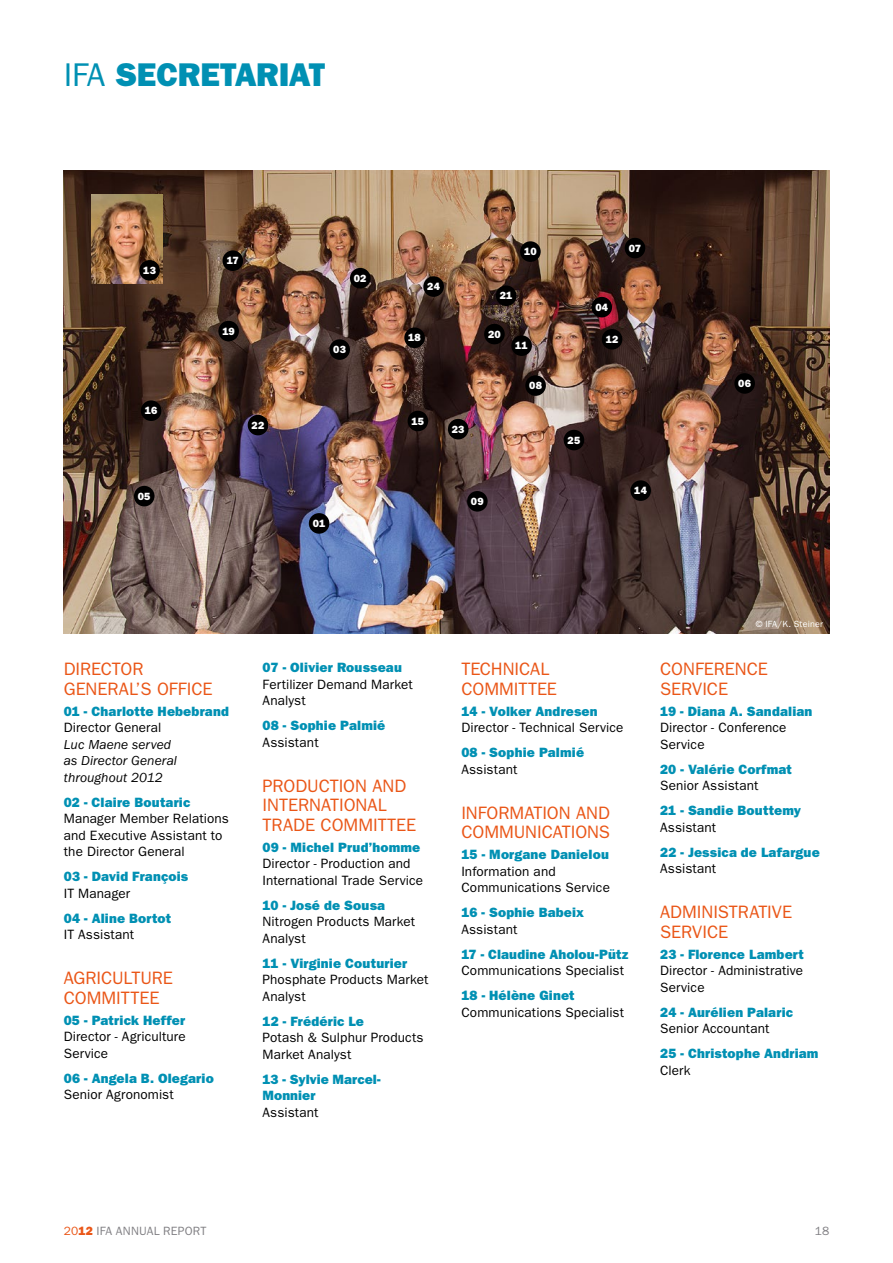
<style>
.page{position:relative;width:893px;height:1263px;background:#fff}
.page>*{position:absolute;margin:0;border:0;box-sizing:border-box;transform-origin:0 0}
.t1{font:33px "ITC Franklin Gothic Std Hvy";color:#0090b3}
.t2{font:18px/19.5px "ITC Franklin Gothic Std";letter-spacing:-.005em;color:#ea5617}
.t3{font:13.5px/16.5px "ITC Franklin Gothic Std";letter-spacing:.01em;color:#000}
.t4{font:13.5px/16.5px "ITC Franklin Gothic Std Hvy";letter-spacing:.01em;color:#0090b3}
.t5{font:italic 13.5px/16.5px "ITC Franklin Gothic Std";letter-spacing:.005em;color:#000}
.t6{font:12px "ITC Franklin Gothic Std";letter-spacing:.015em;color:#818084}
.t7{font:10.5px "ITC Franklin Gothic Std Hvy";letter-spacing:.01em;color:#fff}
.t8{font:9px "ITC Franklin Gothic Std";letter-spacing:.02em;color:#fff}
.s1{font-family:"ITC Franklin Gothic Std"}
.s2{color:#ea5617}
.s3{font-family:"ITC Franklin Gothic Std Hvy";color:#ea5617}
</style>
<div class="page">
<img style="left:64px;top:170px;width:765px;height:464px">
<img style="left:91px;top:195px;width:72px;height:89px">
<div style="left:134px;top:486px;width:21px;height:20px;background:#000;border-radius:50%"></div>
<div style="left:223px;top:250px;width:20px;height:21px;background:#000;border-radius:50%"></div>
<div style="left:141px;top:400px;width:20px;height:21px;background:#000;border-radius:50%"></div>
<div style="left:218px;top:321px;width:21px;height:20px;background:#000;border-radius:50%"></div>
<div style="left:139px;top:260px;width:21px;height:21px;background:#000;border-radius:50%"></div>
<div style="left:248px;top:415px;width:20px;height:20px;background:#000;border-radius:50%"></div>
<div style="left:408px;top:411px;width:20px;height:20px;background:#000;border-radius:50%"></div>
<div style="left:525px;top:375px;width:21px;height:21px;background:#000;border-radius:50%"></div>
<div style="left:602px;top:329px;width:20px;height:21px;background:#000;border-radius:50%"></div>
<div style="left:520px;top:241px;width:21px;height:21px;background:#000;border-radius:50%"></div>
<div style="left:511px;top:335px;width:21px;height:21px;background:#000;border-radius:50%"></div>
<div style="left:734px;top:373px;width:21px;height:21px;background:#000;border-radius:50%"></div>
<div style="left:591px;top:297px;width:21px;height:20px;background:#000;border-radius:50%"></div>
<div style="left:625px;top:238px;width:20px;height:20px;background:#000;border-radius:50%"></div>
<div style="left:404px;top:327px;width:21px;height:21px;background:#000;border-radius:50%"></div>
<div style="left:329px;top:339px;width:21px;height:21px;background:#000;border-radius:50%"></div>
<div style="left:350px;top:268px;width:21px;height:20px;background:#000;border-radius:50%"></div>
<div style="left:467px;top:491px;width:21px;height:21px;background:#000;border-radius:50%"></div>
<div style="left:630px;top:480px;width:21px;height:21px;background:#000;border-radius:50%"></div>
<div style="left:448px;top:419px;width:20px;height:20px;background:#000;border-radius:50%"></div>
<div style="left:484px;top:324px;width:21px;height:20px;background:#000;border-radius:50%"></div>
<div style="left:496px;top:285px;width:20px;height:21px;background:#000;border-radius:50%"></div>
<div style="left:423px;top:276px;width:21px;height:21px;background:#000;border-radius:50%"></div>
<div style="left:564px;top:430px;width:20px;height:20px;background:#000;border-radius:50%"></div>
<div style="left:309px;top:513px;width:20px;height:21px;background:#000;border-radius:50%"></div>
<h1 class="t1" style="left:64px;top:56px;width:231px"><span class="s1">IFA</span> SECRETARIAT</h1>
<p class="t7" style="left:143px;top:264px;width:14px">13</p>
<p class="t7" style="left:145px;top:404px;width:14px">16</p>
<p class="t7" style="left:138px;top:490px;width:14px">05</p>
<p class="t7" style="left:227px;top:254px;width:14px">17</p>
<p class="t7" style="left:222px;top:325px;width:14px">19</p>
<p class="t7" style="left:252px;top:419px;width:14px">22</p>
<p class="t7" style="left:354px;top:272px;width:14px">02</p>
<p class="t7" style="left:333px;top:343px;width:14px">03</p>
<p class="t7" style="left:313px;top:517px;width:14px">01</p>
<p class="t7" style="left:427px;top:280px;width:14px">24</p>
<p class="t7" style="left:408px;top:331px;width:14px">18</p>
<p class="t7" style="left:411px;top:415px;width:14px">15</p>
<p class="t7" style="left:452px;top:423px;width:14px">23</p>
<p class="t7" style="left:524px;top:245px;width:14px">10</p>
<p class="t7" style="left:500px;top:289px;width:14px">21</p>
<p class="t7" style="left:488px;top:328px;width:14px">20</p>
<p class="t7" style="left:515px;top:339px;width:14px">11</p>
<p class="t7" style="left:529px;top:379px;width:14px">08</p>
<p class="t7" style="left:471px;top:495px;width:14px">09</p>
<p class="t7" style="left:629px;top:242px;width:14px">07</p>
<p class="t7" style="left:595px;top:301px;width:14px">04</p>
<p class="t7" style="left:606px;top:333px;width:14px">12</p>
<p class="t7" style="left:568px;top:434px;width:14px">25</p>
<p class="t7" style="left:634px;top:484px;width:14px">14</p>
<p class="t7" style="left:738px;top:377px;width:14px">06</p>
<h2 class="t2" style="left:64px;top:660px;width:148px">DIRECTOR<br>GENERAL’S OFFICE</h2>
<p class="t4" style="left:64px;top:703px;width:167px">01 - Charlotte Hebebrand</p>
<p class="t3" style="left:64px;top:719px;width:99px">Director General</p>
<p class="t5" style="left:64px;top:736px;width:115px">Luc Maene served as Director General throughout 2012</p>
<p class="t4" style="left:64px;top:794px;width:128px">02 - Claire Boutaric</p>
<p class="t3" style="left:64px;top:810px;width:167px">Manager Member Relations and Executive Assistant to the Director General</p>
<p class="t4" style="left:64px;top:868px;width:126px">03 - David François</p>
<p class="t3" style="left:64px;top:885px;width:68px">IT Manager</p>
<p class="t4" style="left:64px;top:910px;width:109px">04 - Aline Bortot</p>
<p class="t3" style="left:64px;top:926px;width:72px">IT Assistant</p>
<h2 class="t2" style="left:64px;top:968px;width:59px">AGRICULTU</h2>
<h2 class="t2" style="left:152px;top:968px;width:21px">RE</h2>
<h2 class="t2" style="left:64px;top:988px;width:68px">COMMITTEE</h2>
<p class="t4" style="left:64px;top:1012px;width:123px">05 - Patrick Heffer</p>
<p class="t3" style="left:64px;top:1028px;width:123px">Director - Agriculture<br>Service</p>
<p class="t4" style="left:64px;top:1070px;width:151px">06 - Angela B. Olegario</p>
<p class="t3" style="left:64px;top:1086px;width:111px">Senior Agronomist</p>
<p class="t4" style="left:263px;top:659px;width:141px">07 - Olivier Rousseau</p>
<p class="t3" style="left:263px;top:676px;width:152px">Fertilizer Demand Market<br>Analyst</p>
<p class="t4" style="left:263px;top:717px;width:124px">08 - Sophie Palmié</p>
<p class="t3" style="left:263px;top:734px;width:58px">Assistant</p>
<h2 class="t2" style="left:263px;top:776px;width:145px">PRODUCTION AND<br>INTERNATIONAL<br>TRADE COMMITTEE</h2>
<p class="t4" style="left:263px;top:839px;width:159px">09 - Michel Prud’homme</p>
<p class="t3" style="left:263px;top:855px;width:162px">Director - Production and<br>International Trade Service</p>
<p class="t4" style="left:263px;top:897px;width:124px">10 - José de Sousa</p>
<p class="t3" style="left:263px;top:913px;width:154px">Nitrogen Products Market<br>Analyst</p>
<p class="t4" style="left:263px;top:955px;width:146px">11 - Virginie Couturier</p>
<p class="t3" style="left:263px;top:971px;width:167px">Phosphate Products Market<br>Analyst</p>
<p class="t4" style="left:263px;top:1013px;width:103px">12 - Frédéric Le</p>
<p class="t3" style="left:263px;top:1029px;width:162px">Potash &amp; Sulphur Products<br>Market Analyst</p>
<p class="t4" style="left:263px;top:1071px;width:120px">13 - Sylvie Marcel-<br>Monnier</p>
<p class="t3" style="left:263px;top:1104px;width:58px">Assistant</p>
<h2 class="t2" style="left:461px;top:660px;width:88px">TECHNICAL<br>COMMITTEE</h2>
<p class="t4" style="left:461px;top:703px;width:138px">14 - Volker Andresen</p>
<p class="t3" style="left:461px;top:719px;width:164px">Director - Technical Service</p>
<p class="t4" style="left:461px;top:744px;width:124px">08 - Sophie Palmié</p>
<p class="t3" style="left:461px;top:761px;width:58px">Assistant</p>
<h2 class="t2" style="left:461px;top:803px;width:50px">Informa</h2>
<h2 class="t2" style="left:461px;top:803px;width:150px;text-align:right">tion and<br>Comm unicationS</h2>
<p class="t4" style="left:461px;top:846px;width:149px">15 - Morgane Danielou</p>
<p class="t3" style="left:461px;top:863px;width:150px">Information and<br>Communications Service</p>
<p class="t4" style="left:461px;top:904px;width:124px">16 - Sophie Babeix</p>
<p class="t3" style="left:461px;top:921px;width:58px">Assistant</p>
<p class="t4" style="left:461px;top:946px;width:169px">17 - Claudine Aholou-Pütz</p>
<p class="t3" style="left:461px;top:962px;width:164px">Communications Specialist</p>
<p class="t4" style="left:461px;top:987px;width:115px">18 - Hélène Ginet</p>
<p class="t3" style="left:461px;top:1004px;width:164px">Communications Specialist</p>
<p class="t8" style="left:756px;top:619px;width:69px">© IFA/K. Steiner</p>
<h2 class="t2" style="left:660px;top:660px;width:107px">CON FERENCE<br>SERVICE</h2>
<p class="t4" style="left:660px;top:703px;width:154px">19 - Diana A. Sandalian</p>
<p class="t3" style="left:660px;top:719px;width:128px">Director - Conference<br>Service</p>
<p class="t4" style="left:660px;top:761px;width:133px">20 - Valérie Corfmat</p>
<p class="t3" style="left:660px;top:777px;width:100px">Senior Assistant</p>
<p class="t4" style="left:660px;top:802px;width:143px">21 - Sandie Bouttemy</p>
<p class="t3" style="left:660px;top:819px;width:58px">Assistant</p>
<p class="t4" style="left:660px;top:844px;width:161px">22 - Jessica de Lafargue</p>
<p class="t3" style="left:660px;top:860px;width:58px">Assistant</p>
<h2 class="t2" style="left:660px;top:902px;width:123px">ADMINISTRATIVE<br>SERVICE</h2>
<p class="t4" style="left:660px;top:946px;width:145px">23 - Florence Lambert</p>
<p class="t3" style="left:660px;top:962px;width:145px">Director - Administrative<br>Service</p>
<p class="t4" style="left:660px;top:1004px;width:134px">24 - Aurélien Palaric</p>
<p class="t3" style="left:660px;top:1020px;width:111px">Senior Accountant</p>
<p class="t4" style="left:660px;top:1045px;width:160px">25 - Christophe Andriam</p>
<p class="t3" style="left:660px;top:1062px;width:32px">Clerk</p>
<p class="t6" style="left:64px;top:1224px;width:144px"><span class="s2">20</span><span class="s3">12</span> IFA Annual r eport</p>
<p class="t6" style="left:815px;top:1224px;width:16px">18</p>
</div>
